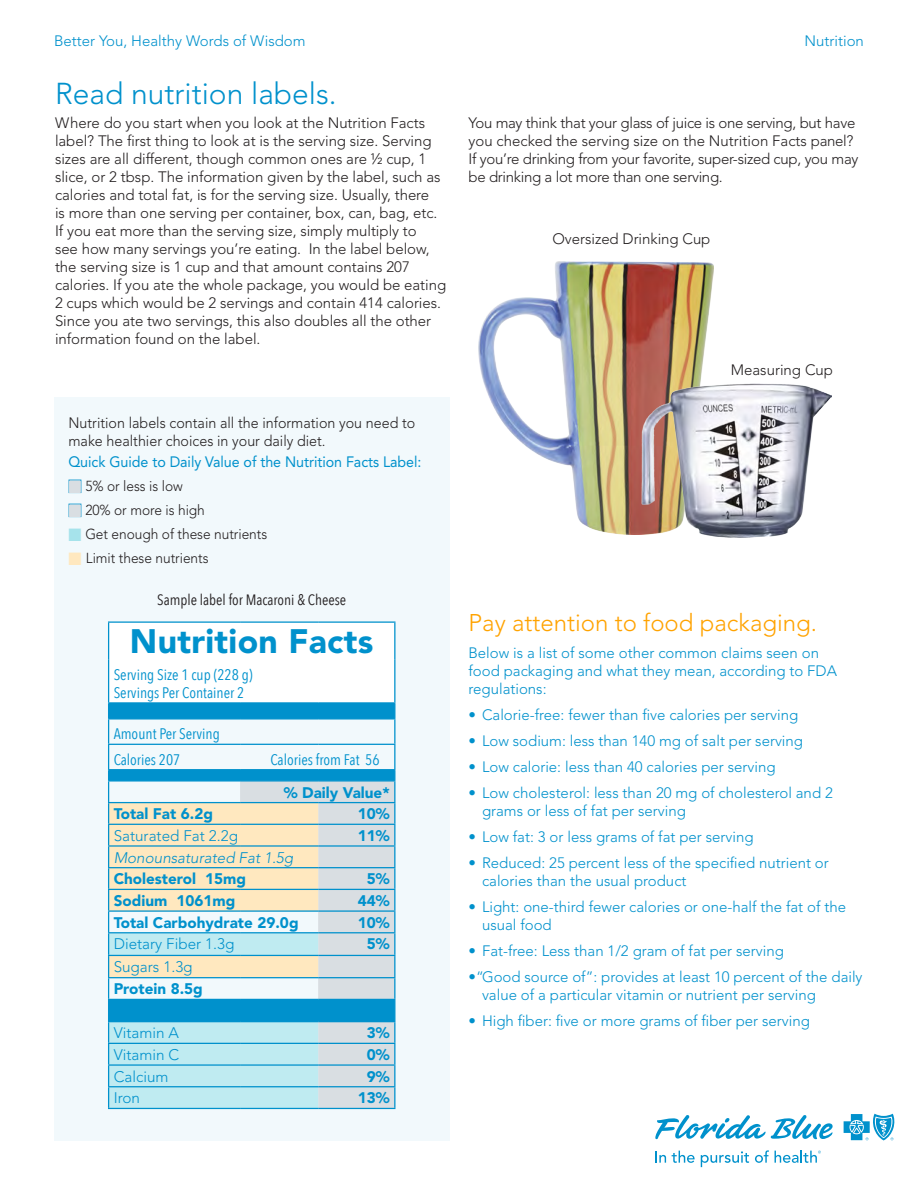
<style>
.page{position:relative;width:918px;height:1188px;background:#fff}
.page>*{position:absolute;margin:0;border:0;box-sizing:border-box;transform-origin:0 0}
.t1{font:900 33.75px "Avenir LT Std";letter-spacing:.01em;color:#0091cc}
.Heading_2{font:300 30px "Avenir LT Std";color:#0091cc}
.subhead{font:300 24px "Avenir LT Std";color:#ffa300}
.t2{font:900 15.3px "Avenir LT Std";color:#0091cc}
.t3{font:15.3px/18.3px "Avenir Next Condensed";color:#0091cc}
.t4{font:300 15.3px "Avenir LT Std";color:#0091cc}
.t5{font:italic 300 15.3px "Avenir LT Std";color:#0091cc}
.body{font:300 15px/18px "Avenir LT Std";letter-spacing:-.005em;color:#231f20}
.hanging_indent{font:300 15px/18px "Avenir LT Std";color:#0091cc}
.body-2{font:300 15px/18px "Avenir LT Std";color:#0091cc}
.subhead-2{font:300 15px/18px "Avenir LT Std";color:#231f20;scale:.95 1}
.subhead-3{font:15px "Avenir LT Std";letter-spacing:-.005em;color:#0091cc;scale:.95 1}
.t6{font:15px "Avenir Next Condensed";color:#231f20}
.subhead-4{font:300 14.4px "Avenir LT Std";letter-spacing:-.005em;color:#231f20;scale:.95 1}
.s1{color:#d9dee2}
.s2{color:#a6e3eb}
.s3{color:#ffe8bf}
</style>
<div class="page">
<svg style="left:655px;top:1151px;width:11px;height:12px"></svg>
<svg style="left:672px;top:1151px;width:23px;height:12px"></svg>
<svg style="left:701px;top:1151px;width:48px;height:16px"></svg>
<svg style="left:755px;top:1150px;width:14px;height:13px"></svg>
<svg style="left:655px;top:1115px;width:178px;height:25px"></svg>
<svg style="left:844px;top:1114px;width:51px;height:26px"></svg>
<svg style="left:775px;top:1151px;width:46px;height:12px"></svg>
<div style="left:54px;top:397px;width:396px;height:743px;background:#f2f9fc"></div>
<hr style="left:108px;top:621px;width:132px;height:2px;background:#0091cc">
<hr style="left:240px;top:621px;width:78px;height:2px;background:#0091cc">
<hr style="left:318px;top:621px;width:77px;height:2px;background:#0091cc">
<hr style="left:108px;top:1108px;width:132px;height:1px;background:#0091cc">
<hr style="left:240px;top:1108px;width:78px;height:1px;background:#0091cc">
<svg style="left:108px;top:622px;width:287px;height:486px"></svg>
<hr style="left:318px;top:1043px;width:77px;height:1px;background:#0091cc">
<hr style="left:318px;top:1064px;width:77px;height:2px;background:#0091cc">
<hr style="left:318px;top:1086px;width:77px;height:1px;background:#0091cc">
<hr style="left:318px;top:1108px;width:77px;height:1px;background:#0091cc">
<div style="left:69px;top:480px;width:12px;height:13px;border:1px solid #0091cc"></div>
<div style="left:69px;top:504px;width:12px;height:13px;border:1px solid #0091cc"></div>
<img style="left:479px;top:262px;width:235px;height:273px">
<img style="left:642px;top:383px;width:190px;height:155px">
<p class="body-2" style="left:54px;top:32px;width:253px">Better You, Healthy Words of Wisdom</p>
<p class="body-2" style="left:805px;top:32px;width:61px">Nutrition</p>
<p class="Heading_2" style="left:55px;top:76px;width:283px">Read nutrition labels.</p>
<p class="body" style="left:55px;top:114px;width:393px">Where do you start when you look at the Nutrition Facts label? The first thing to look at is the serving size. Serving sizes are all different, though common ones are ½ cup, 1 slice, or 2 tbsp. The information given by the label, such as calories and total fat, is for the serving size. Usually, there<br>is more than one serving per container, box, can, bag, etc.<br>If you eat more than the serving size, simply multiply to<br>see how many servings you’re eating. In the label below, the serving size is 1 cup and that amount contains 207 calories. If you ate the whole package, you would be eating 2 cups which would be 2 servings and contain 414 calories.<br>Since you ate two servings, this also doubles all the other information found on the label.</p>
<p class="body" style="left:469px;top:114px;width:391px">You may think that your glass of juice is one serving, but have you checked the serving size on the Nutrition Facts panel?<br>If you’re drinking from your favorite, super-sized cup, you may be drinking a lot more than one serving.</p>
<p class="body" style="left:553px;top:229px;width:159px">Oversized Drinking Cup</p>
<p class="subhead-2" style="left:68px;top:414px;width:367px">Nutrition labels contain all the information you need to make healthier choices in your daily diet.</p>
<p class="subhead-3" style="left:68px;top:453px;width:373px">Quick Guide to Daily Value of the Nutrition Facts Label:</p>
<p class="subhead-4" style="left:68px;top:478px;width:122px"><span class="s1">■</span> 5% or less is low</p>
<p class="subhead-4" style="left:68px;top:502px;width:145px"><span class="s1">■</span> 20% or more is high</p>
<p class="subhead-4" style="left:68px;top:526px;width:211px"><span class="s2">■</span> Get enough of these nutrients</p>
<p class="subhead-4" style="left:68px;top:550px;width:149px"><span class="s3">■</span> Limit these nutrients</p>
<p class="t6" style="left:157px;top:591px;width:190px">Sample label for Macaroni &amp; Cheese</p>
<p class="t1" style="left:130px;top:620px;width:245px">Nutrition Facts</p>
<p class="t3" style="left:114px;top:665px;width:141px">Serving Size 1 cup (228 g)<br>Servings Per Container 2</p>
<p class="t3" style="left:114px;top:725px;width:108px">Amount Per Serving</p>
<p class="t3" style="left:114px;top:750px;width:68px">Calories 207</p>
<p class="t3" style="left:271px;top:750px;width:110px">Calories from Fat 56</p>
<p class="t2" style="left:284px;top:783px;width:107px">% Daily Value*</p>
<p class="t2" style="left:114px;top:805px;width:101px">Total Fat 6.2g</p>
<p class="t2" style="left:358px;top:805px;width:33px">10%</p>
<p class="t4" style="left:114px;top:827px;width:126px">Saturated Fat 2.2g</p>
<p class="t2" style="left:358px;top:826px;width:33px">11%</p>
<p class="t5" style="left:114px;top:848px;width:181px">Monounsaturated Fat 1.5g</p>
<p class="t2" style="left:114px;top:870px;width:134px">Cholesterol 15mg</p>
<p class="t2" style="left:367px;top:870px;width:24px">5%</p>
<p class="t2" style="left:114px;top:891px;width:123px">Sodium 1061mg</p>
<p class="t2" style="left:358px;top:891px;width:33px">44%</p>
<p class="t2" style="left:114px;top:913px;width:186px">Total Carbohydrate 29.0g</p>
<p class="t2" style="left:358px;top:913px;width:33px">10%</p>
<p class="t4" style="left:114px;top:935px;width:122px">Dietary Fiber 1.3g</p>
<p class="t2" style="left:367px;top:935px;width:24px">5%</p>
<p class="t4" style="left:114px;top:958px;width:80px">Sugars 1.3g</p>
<p class="t2" style="left:114px;top:980px;width:91px">Protein 8.5g</p>
<p class="t4" style="left:114px;top:1024px;width:67px">Vitamin A</p>
<p class="t2" style="left:367px;top:1024px;width:24px">3%</p>
<p class="t4" style="left:114px;top:1046px;width:67px">Vitamin C</p>
<p class="t2" style="left:367px;top:1045px;width:24px">0%</p>
<p class="t4" style="left:114px;top:1067px;width:56px">Calcium</p>
<p class="t2" style="left:367px;top:1067px;width:24px">9%</p>
<p class="t4" style="left:114px;top:1089px;width:28px">Iron</p>
<p class="t2" style="left:358px;top:1089px;width:33px">13%</p>
<p class="body" style="left:731px;top:361px;width:104px">Measuring Cup</p>
<p class="subhead" style="left:469px;top:609px;width:350px">Pay attention to food packaging.</p>
<p class="body-2" style="left:469px;top:644px;width:370px">Below is a list of some other common claims seen on food packaging and what they mean, according to FDA regulations:</p>
<p class="hanging_indent" style="left:469px;top:705px;width:331px">• Calorie-free: fewer than five calories per serving</p>
<p class="hanging_indent" style="left:469px;top:732px;width:336px">• Low sodium: less than 140 mg of salt per serving</p>
<p class="hanging_indent" style="left:469px;top:758px;width:309px">• Low calorie: less than 40 calories per serving</p>
<p class="hanging_indent" style="left:482px;top:784px;width:352px;text-indent:-14px">• Low cholesterol: less than 20 mg of cholesterol and 2 grams or less of fat per serving</p>
<p class="hanging_indent" style="left:469px;top:828px;width:287px">• Low fat: 3 or less grams of fat per serving</p>
<p class="hanging_indent" style="left:482px;top:854px;width:348px;text-indent:-14px">• Reduced: 25 percent less of the specified nutrient or calories than the usual product</p>
<p class="hanging_indent" style="left:482px;top:898px;width:366px;text-indent:-14px">• Light: one-third fewer calories or one-half the fat of the usual food</p>
<p class="hanging_indent" style="left:469px;top:942px;width:317px">• Fat-free: Less than 1/2 gram of fat per serving</p>
<p class="hanging_indent" style="left:482px;top:968px;width:382px;text-indent:-14px">•“Good source of”: provides at least 10 percent of the daily value of a particular vitamin or nutrient per serving</p>
<p class="hanging_indent" style="left:469px;top:1012px;width:343px">• High fiber: five or more grams of fiber per serving</p>
</div>
